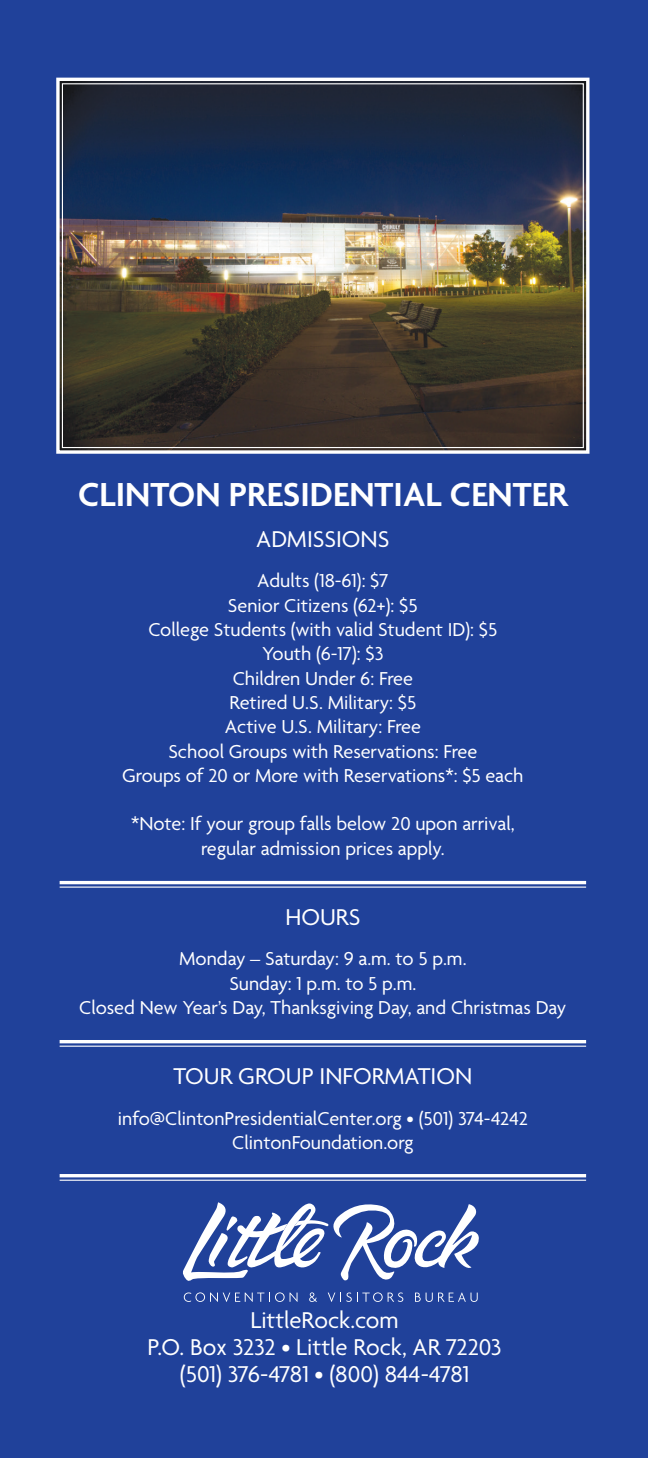
<style>
.page{position:relative;width:648px;height:1458px;background:#20419a}
.page>*{position:absolute;margin:0;border:0;box-sizing:border-box;transform-origin:0 0}
.t1{font:600 36px "Agenda";color:#fff}
.t2{font:24.75px "Agenda";color:#fff}
.t3{font:20.25px "Agenda";color:#fff}
</style>
<div class="page">
<img style="left:56px;top:77px;width:534px;height:377px">
<svg style="left:184px;top:1292px;width:114px;height:10px"></svg>
<svg style="left:309px;top:1292px;width:8px;height:10px"></svg>
<svg style="left:328px;top:1292px;width:75px;height:10px"></svg>
<svg style="left:415px;top:1292px;width:63px;height:10px"></svg>
<svg style="left:183px;top:1202px;width:296px;height:79px"></svg>
<hr style="left:60px;top:1040px;width:526px;height:3px;background:#fff">
<hr style="left:60px;top:1046px;width:526px;height:1px;background:#fff">
<hr style="left:60px;top:1174px;width:526px;height:3px;background:#fff">
<hr style="left:60px;top:1180px;width:526px;height:1px;background:#fff">
<hr style="left:60px;top:881px;width:526px;height:3px;background:#fff">
<hr style="left:60px;top:887px;width:526px;height:1px;background:#fff">
<p class="t1" style="left:78px;top:476px;width:491px">CLINTON PRESIDENTIAL CENTER</p>
<p class="t2" style="left:256px;top:526px;width:135px">ADMISSIONS</p>
<p class="t3" style="left:257px;top:570px;width:133px">Adults (18-61): $7</p>
<p class="t3" style="left:228px;top:594px;width:191px">Senior Citizens (62+): $5</p>
<p class="t3" style="left:148px;top:619px;width:350px">College Students (with valid Student ID): $5</p>
<p class="t3" style="left:262px;top:643px;width:123px">Youth (6-17): $3</p>
<p class="t3" style="left:233px;top:667px;width:182px">Children Under 6: Free</p>
<p class="t3" style="left:229px;top:692px;width:189px">Retired U.S. Military: $5</p>
<p class="t3" style="left:225px;top:716px;width:198px">Active U.S. Military: Free</p>
<p class="t3" style="left:168px;top:740px;width:310px">School Groups with Reservations: Free</p>
<p class="t3" style="left:122px;top:765px;width:403px">Groups of 20 or More with Reservations*: $5 each</p>
<p class="t3" style="left:131px;top:813px;width:385px">*Note: If your group falls below 20 upon arrival,</p>
<p class="t3" style="left:201px;top:837px;width:245px">regular admission prices apply.</p>
<p class="t2" style="left:285px;top:904px;width:76px">HOURS</p>
<p class="t3" style="left:179px;top:948px;width:289px">Monday – Saturday: 9 a.m. to 5 p.m.</p>
<p class="t3" style="left:229px;top:972px;width:189px">Sunday: 1 p.m. to 5 p.m.</p>
<p class="t3" style="left:79px;top:997px;width:489px">Closed New Year’s Day, Thanksgiving Day, and Christmas Day</p>
<p class="t2" style="left:173px;top:1063px;width:301px">TOUR GROUP INFORMATION</p>
<p class="t3" style="left:118px;top:1107px;width:412px">info@ClintonPresidentialCenter.org • (501) 374-4242</p>
<p class="t3" style="left:232px;top:1132px;width:183px">ClintonFoundation.org</p>
<p class="t2" style="left:250px;top:1307px;width:150px">LittleRock.com</p>
<p class="t2" style="left:147px;top:1334px;width:356px">P.O. Box 3232 • Little Rock, AR 72203</p>
<p class="t2" style="left:180px;top:1361px;width:291px">(501) 376-4781 • (800) 844-4781</p>
</div>
